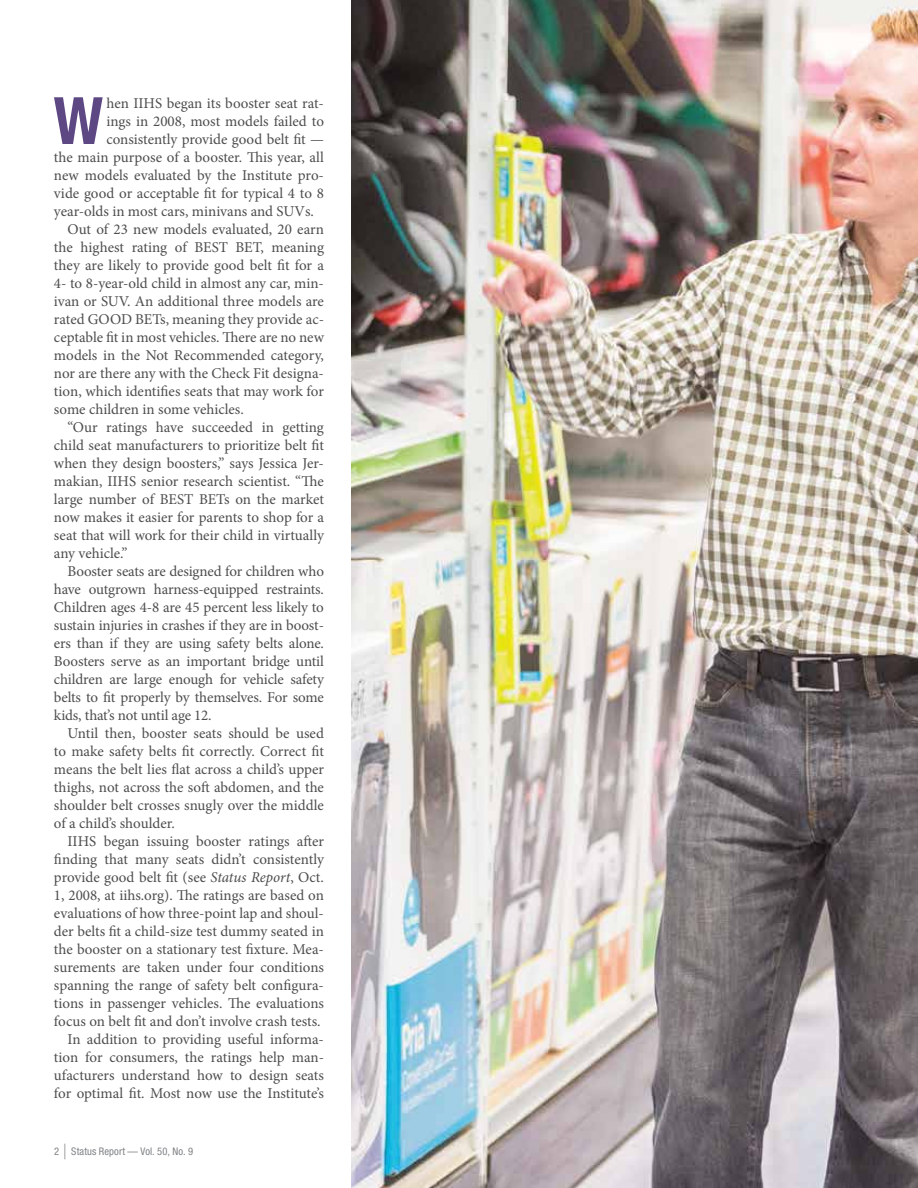
<style>
.page{position:relative;width:918px;height:1188px;background:#fff}
.page>*{position:absolute;margin:0;border:0;box-sizing:border-box;transform-origin:0 0}
.t1{font:700 condensed 65.4px "Helvetica Neue LT Pro";color:#5e4884}
.t2{font:15px "Minion Pro";letter-spacing:-.005em;color:#4d4d4f}
.t3{font:condensed 10.5px "Helvetica Neue LT Pro";letter-spacing:.015em;color:#808285}
.s1{font-style:italic}
.s2{font-size:21px}
</style>
<div class="page">
<img style="left:351px;top:0;width:567px;height:1188px">
<h1 class="t1" style="left:53px;top:81px;width:51px">W</h1>
<p class="t2" style="left:106px;top:93px;width:219px">hen IIHS began its booster seat rat-</p>
<p class="t2" style="left:106px;top:111px;width:219px">ings in 2008, most models failed to</p>
<p class="t2" style="left:106px;top:129px;width:219px">consistently provide good belt fit —</p>
<p class="t2" style="left:54px;top:147px;width:271px">the main purpose of a booster. This year, all</p>
<p class="t2" style="left:54px;top:165px;width:271px">new models evaluated by the Institute pro-</p>
<p class="t2" style="left:54px;top:183px;width:272px">vide good or acceptable fit for typical 4 to 8</p>
<p class="t2" style="left:54px;top:201px;width:261px">year-olds in most cars, minivans and SUVs.</p>
<p class="t2" style="left:67px;top:219px;width:258px">Out of 23 new models evaluated, 20 earn</p>
<p class="t2" style="left:54px;top:237px;width:272px">the highest rating of BEST BET, meaning</p>
<p class="t2" style="left:54px;top:255px;width:272px">they are likely to provide good belt fit for a</p>
<p class="t2" style="left:54px;top:273px;width:272px">4- to 8-year-old child in almost any car, min-</p>
<p class="t2" style="left:54px;top:291px;width:271px">ivan or SUV. An additional three models are</p>
<p class="t2" style="left:54px;top:309px;width:272px">rated GOOD BETs, meaning they provide ac-</p>
<p class="t2" style="left:54px;top:327px;width:271px">ceptable fit in most vehicles. There are no new</p>
<p class="t2" style="left:54px;top:345px;width:272px">models in the Not Recommended category,</p>
<p class="t2" style="left:54px;top:363px;width:271px">nor are there any with the Check Fit designa-</p>
<p class="t2" style="left:54px;top:381px;width:271px">tion, which identifies seats that may work for</p>
<p class="t2" style="left:54px;top:399px;width:191px">some children in some vehicles.</p>
<p class="t2" style="left:67px;top:417px;width:258px">“Our ratings have succeeded in getting</p>
<p class="t2" style="left:54px;top:435px;width:272px">child seat manufacturers to prioritize belt fit</p>
<p class="t2" style="left:54px;top:453px;width:271px">when they design boosters,” says Jessica Jer-</p>
<p class="t2" style="left:54px;top:471px;width:271px">makian, IIHS senior research scientist. “The</p>
<p class="t2" style="left:54px;top:489px;width:272px">large number of BEST BETs on the market</p>
<p class="t2" style="left:54px;top:507px;width:272px">now makes it easier for parents to shop for a</p>
<p class="t2" style="left:54px;top:525px;width:271px">seat that will work for their child in virtually</p>
<p class="t2" style="left:54px;top:543px;width:75px">any vehicle.”</p>
<p class="t2" style="left:67px;top:561px;width:258px">Booster seats are designed for children who</p>
<p class="t2" style="left:54px;top:579px;width:271px">have outgrown harness-equipped restraints.</p>
<p class="t2" style="left:54px;top:597px;width:271px">Children ages 4-8 are 45 percent less likely to</p>
<p class="t2" style="left:54px;top:615px;width:272px">sustain injuries in crashes if they are in boost-</p>
<p class="t2" style="left:54px;top:633px;width:272px">ers than if they are using safety belts alone.</p>
<p class="t2" style="left:54px;top:651px;width:272px">Boosters serve as an important bridge until</p>
<p class="t2" style="left:54px;top:669px;width:271px">children are large enough for vehicle safety</p>
<p class="t2" style="left:54px;top:687px;width:271px">belts to fit properly by themselves. For some</p>
<p class="t2" style="left:54px;top:705px;width:159px">kids, that’s not until age 12.</p>
<p class="t2" style="left:67px;top:723px;width:258px">Until then, booster seats should be used</p>
<p class="t2" style="left:54px;top:741px;width:271px">to make safety belts fit correctly. Correct fit</p>
<p class="t2" style="left:54px;top:759px;width:271px">means the belt lies flat across a child’s upper</p>
<p class="t2" style="left:54px;top:777px;width:272px">thighs, not across the soft abdomen, and the</p>
<p class="t2" style="left:54px;top:795px;width:271px">shoulder belt crosses snugly over the middle</p>
<p class="t2" style="left:54px;top:813px;width:122px">of a child’s shoulder.</p>
<p class="t2" style="left:67px;top:831px;width:258px">IIHS began issuing booster ratings after</p>
<p class="t2" style="left:54px;top:849px;width:272px">finding that many seats didn’t consistently</p>
<p class="t2" style="left:54px;top:867px;width:271px">provide good belt fit (see <span class="s1">Status Report</span>, Oct.</p>
<p class="t2" style="left:54px;top:885px;width:272px">1, 2008, at iihs.org). The ratings are based on</p>
<p class="t2" style="left:54px;top:903px;width:271px">evaluations of how three-point lap and shoul-</p>
<p class="t2" style="left:54px;top:921px;width:271px">der belts fit a child-size test dummy seated in</p>
<p class="t2" style="left:54px;top:939px;width:272px">the booster on a stationary test fixture. Mea-</p>
<p class="t2" style="left:54px;top:957px;width:271px">surements are taken under four conditions</p>
<p class="t2" style="left:54px;top:975px;width:272px">spanning the range of safety belt configura-</p>
<p class="t2" style="left:54px;top:993px;width:272px">tions in passenger vehicles. The evaluations</p>
<p class="t2" style="left:54px;top:1011px;width:268px">focus on belt fit and don’t involve crash tests.</p>
<p class="t2" style="left:67px;top:1029px;width:258px">In addition to providing useful informa-</p>
<p class="t2" style="left:54px;top:1047px;width:272px">tion for consumers, the ratings help man-</p>
<p class="t2" style="left:54px;top:1065px;width:272px">ufacturers understand how to design seats</p>
<p class="t2" style="left:54px;top:1083px;width:272px">for optimal fit. Most now use the Institute’s</p>
<p class="t3" style="left:54px;top:1145px;width:141px">2 <span class="s2">|</span> Status Report — Vol. 50, No. 9</p>
</div>
